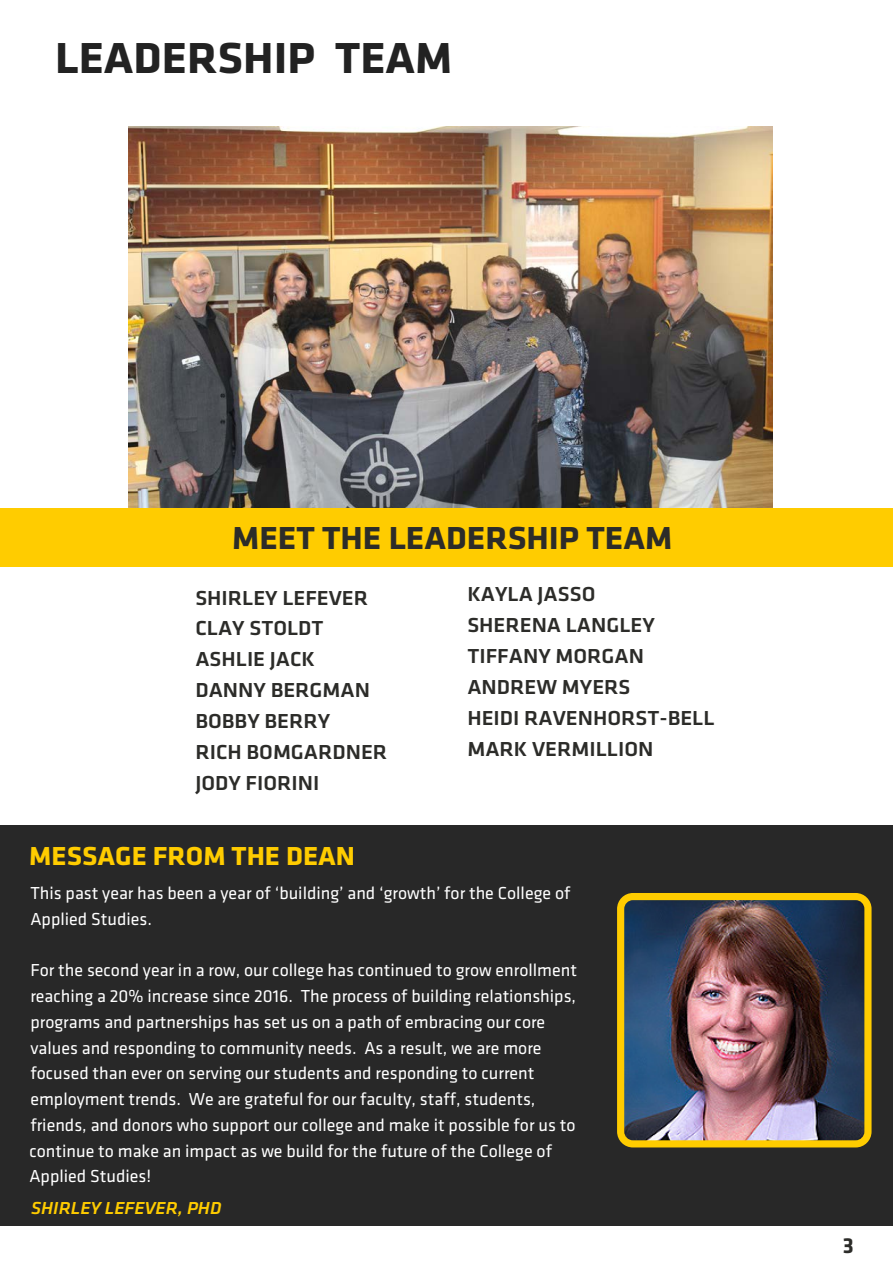
<style>
.page{position:relative;width:893px;height:1263px;background:#fff}
.page>*{position:absolute;margin:0;border:0;box-sizing:border-box;transform-origin:0 0}
.t1{font:700 45px "Klavika";color:#222;scale:1.05 1}
.t2{font:700 33px "Klavika";color:#2c2c29;scale:1.05 1}
.t3{font:700 27px "Klavika";color:#fc0;scale:1.05 1}
.t4{font:700 22.5px "Klavika";color:#2c2c29}
.t5{font:500 21px/30.9px "Klavika";color:#2c2c29;scale:1.05 1}
.t6{font:18px/25.8px "Klavika";color:#fff}
.t7{font:italic 500 18px "Klavika";color:#fc0;scale:1.05 1}
</style>
<div class="page">
<div style="left:0;top:825px;width:893px;height:400px;background:#282828"></div>
<img style="left:128px;top:126px;width:644px;height:382px">
<div style="left:0;top:508px;width:893px;height:58px;background:#fc0"></div>
<img style="left:617px;top:893px;width:254px;height:254px">
<h1 class="t1" style="left:55px;top:26px;width:380px">LEADERSHIP TEAM</h1>
<h2 class="t2" style="left:232px;top:514px;width:421px">MEET THE LEADERSHIP TEAM</h2>
<p class="t5" style="left:195px;top:582px;width:184px">SHIRLEY LEFEVER<br>CLAY STOLDT<br>ASHLIE JACK<br>DANNY BERGMAN<br>BOBBY BERRY<br>RICH BOMGARDNER<br>JODY FIORINI</p>
<p class="t5" style="left:467px;top:578px;width:237px">KAYLA JASSO<br>SHERENA LANGLEY<br>TIFFANY MORGAN<br>ANDREW MYERS<br>HEIDI RAVENHORST-BELL<br>MARK VERMILLION</p>
<h3 class="t3" style="left:29px;top:837px;width:312px">MESSAGE FROM THE DEAN</h3>
<p class="t6" style="left:30px;top:880px;width:542px">This past year has been a year of ‘building’ and ‘growth’ for the College of<br>Applied Studies.</p>
<p class="t6" style="left:29px;top:957px;width:549px">For the second year in a row, our college has continued to grow enrollment reaching a 20% increase since 2016. The process of building relationships, programs and partnerships has set us on a path of embracing our core values and responding to community needs. As a result, we are more focused than ever on serving our students and responding to current employment trends. We are grateful for our faculty, staff, students, friends, and donors who support our college and make it possible for us to continue to make an impact as we build for the future of the College of Applied Studies!</p>
<p class="t7" style="left:31px;top:1196px;width:183px">SHIRLEY LEFEVER, PHD</p>
<p class="t4" style="left:843px;top:1229px;width:12px">3</p>
</div>
